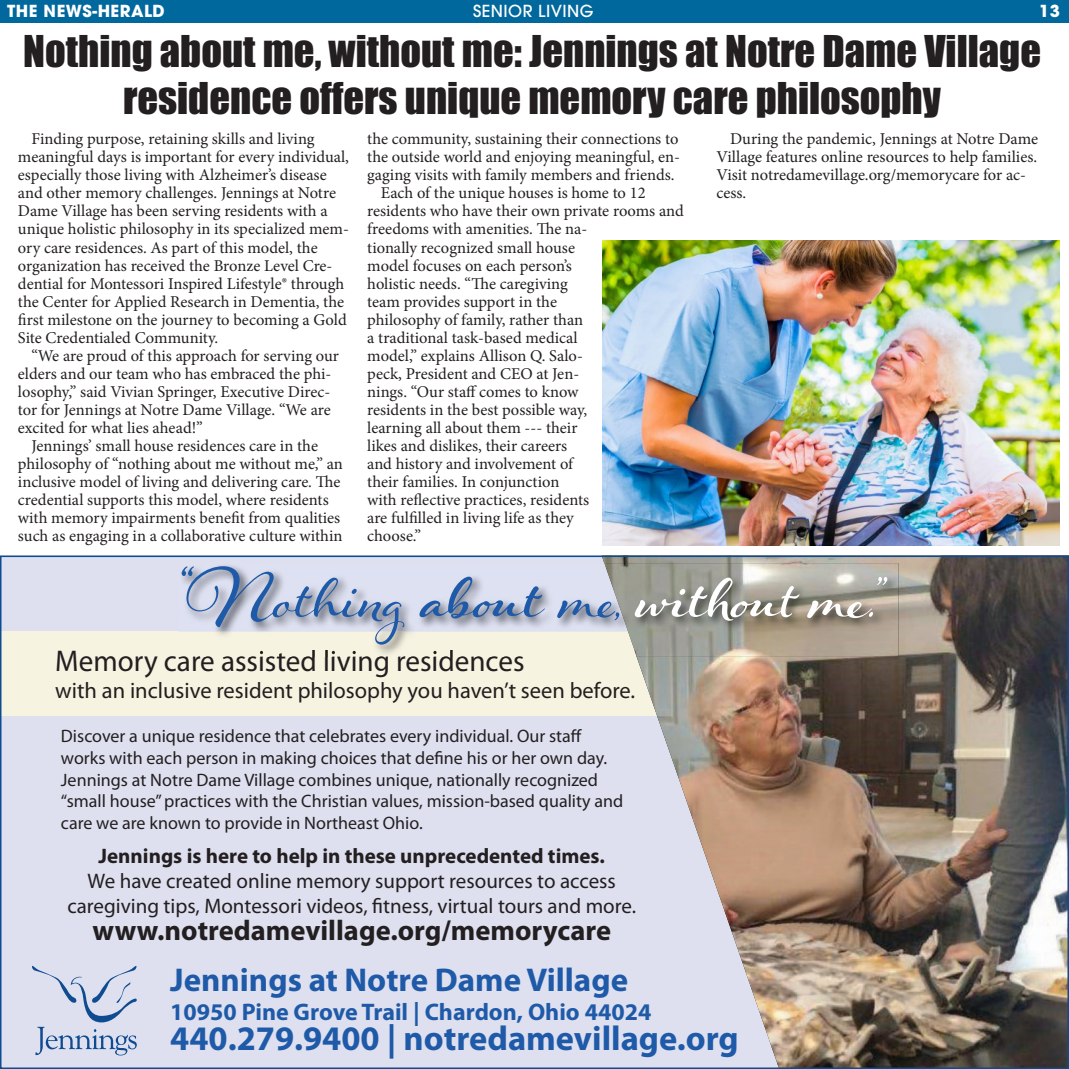
<style>
.page{position:relative;width:1069px;height:1069px;background:#fff}
.page>*{position:absolute;margin:0;border:0;box-sizing:border-box;transform-origin:0 0}
.t1{font:40.5px/46.5px "Impact";color:#231f20;text-align:center}
.t2{font:700 34.5px "Myriad Pro";color:#1f5aa8}
.t3{font:700 33px "Myriad Pro";color:#1f5aa8}
.t4{font:30px "Myriad Pro";color:#231f20}
.t5{font:700 28.5px "Myriad Pro";color:#231f20}
.t6{font:700 24px "Myriad Pro";color:#1f5aa8}
.t7{font:22.5px "Myriad Pro";color:#231f20}
.t8{font:21px/25.2px "Myriad Pro";color:#231f20;text-align:center}
.t9{font:700 21px "Myriad Pro";color:#231f20}
.t10{font:18px/21.6px "Myriad Pro";color:#231f20}
.t11{font:16.5px/18px "Minion Pro";color:#231f20}
.t12{font:700 16.5px "Avant Garde";letter-spacing:.03em;color:#fff}
.t13{font:500 16.5px "Avant Garde";letter-spacing:.03em;color:#fff}
</style>
<div class="page">
<div style="left:0;top:0;width:1068px;height:22px;background:#00689c"></div>
<img style="left:602px;top:240px;width:457px;height:305px">
<div style="left:0;top:555px;width:1068px;height:513px;background:#dee0f0"></div>
<div style="left:0;top:631px;width:722px;height:85px;background:#f7f3e1"></div>
<img style="left:602px;top:558px;width:463px;height:507px">
<img style="left:224px;top:563px;width:380px;height:68px">
<img style="left:179px;top:631px;width:425px;height:25px">
<svg style="left:179px;top:649px;width:344px;height:7px"></svg>
<img style="left:604px;top:563px;width:294px;height:93px">
<svg style="left:181px;top:566px;width:223px;height:78px"></svg>
<svg style="left:419px;top:576px;width:126px;height:42px"></svg>
<svg style="left:557px;top:599px;width:62px;height:21px"></svg>
<svg style="left:634px;top:576px;width:253px;height:44px;background:#a9a89f"></svg>
<svg style="left:32px;top:966px;width:105px;height:89px"></svg>
<p class="t12" style="left:7px;top:5px;width:159px">THE NEWS-HERALD</p>
<p class="t13" style="left:473px;top:1px;width:122px">SENIOR LIVING</p>
<p class="t12" style="left:1038px;top:5px;width:22px">13</p>
<h1 class="t1" style="left:23px;top:34px;width:1019px">Nothing about me, without me: Jennings at Notre Dame Village residence offers unique memory care philosophy</h1>
<p class="t11" style="left:18px;top:132px;width:332px;text-indent:13px">Finding purpose, retaining skills and living meaningful days is important for every individual, especially those living with Alzheimer’s disease and other memory challenges. Jennings at Notre Dame Village has been serving residents with a unique holistic philosophy in its specialized mem&shy;ory care residences. As part of this model, the organization has received the Bronze Level Cre&shy;dential for Montessori Inspired Lifestyle® through the Center for Applied Research in Dementia, the first milestone on the journey to becoming a Gold Site Credentialed Community.</p>
<p class="t11" style="left:18px;top:348px;width:322px;text-indent:13px">“We are proud of this approach for serving our elders and our team who has embraced the phi&shy;losophy,” said Vivian Springer, Executive Direc&shy;tor for Jennings at Notre Dame Village. “We are excited for what lies ahead!”</p>
<p class="t11" style="left:18px;top:438px;width:326px;text-indent:13px">Jennings’ small house residences care in the philosophy of “nothing about me without me,” an inclusive model of living and delivering care. The credential supports this model, where residents with memory impairments benefit from qualities such as engaging in a collaborative culture within</p>
<p class="t11" style="left:367px;top:132px;width:312px">the community, sustaining their connections to</p>
<p class="t11" style="left:367px;top:150px;width:314px">the outside world and enjoying meaningful, en-</p>
<p class="t11" style="left:367px;top:168px;width:309px">gaging visits with family members and friends.</p>
<p class="t11" style="left:380px;top:186px;width:266px">Each of the unique houses is home to 12</p>
<p class="t11" style="left:367px;top:204px;width:318px">residents who have their own private rooms and</p>
<p class="t11" style="left:367px;top:222px;width:221px">freedoms with amenities. The na-</p>
<p class="t11" style="left:367px;top:240px;width:209px">tionally recognized small house</p>
<p class="t11" style="left:367px;top:258px;width:206px">model focuses on each person’s</p>
<p class="t11" style="left:367px;top:276px;width:202px">holistic needs. “The caregiving</p>
<p class="t11" style="left:367px;top:294px;width:191px">team provides support in the</p>
<p class="t11" style="left:367px;top:312px;width:217px">philosophy of family, rather than</p>
<p class="t11" style="left:367px;top:330px;width:212px">a traditional task-based medical</p>
<p class="t11" style="left:367px;top:348px;width:217px">model,” explains Allison Q. Salo-</p>
<p class="t11" style="left:367px;top:366px;width:213px">peck, President and CEO at Jen-</p>
<p class="t11" style="left:367px;top:384px;width:213px">nings. “Our staff comes to know</p>
<p class="t11" style="left:367px;top:402px;width:221px">residents in the best possible way,</p>
<p class="t11" style="left:367px;top:420px;width:212px">learning all about them --- their</p>
<p class="t11" style="left:367px;top:438px;width:201px">likes and dislikes, their careers</p>
<p class="t11" style="left:367px;top:456px;width:207px">and history and involvement of</p>
<p class="t11" style="left:367px;top:474px;width:194px">their families. In conjunction</p>
<p class="t11" style="left:367px;top:492px;width:223px">with reflective practices, residents</p>
<p class="t11" style="left:367px;top:510px;width:208px">are fulfilled in living life as they</p>
<p class="t11" style="left:367px;top:528px;width:55px">choose.”</p>
<p class="t11" style="left:716px;top:132px;width:323px;text-indent:14px">During the pandemic, Jennings at Notre Dame Village features online resources to help families.<br>Visit notredamevillage.org/memorycare for ac&shy;cess.</p>
<h3 class="t4" style="left:55px;top:650px;width:470px">Memory care assisted living residences</h3>
<h3 class="t7" style="left:55px;top:682px;width:581px">with an inclusive resident philosophy you haven’t seen before.</h3>
<p class="t10" style="left:61px;top:727px;width:563px">Discover a unique residence that celebrates every individual. Our staff works with each person in making choices that define his or her own day.<br>Jennings at Notre Dame Village combines unique, nationally recognized “small house”practices with the Christian values, mission-based quality and care we are known to provide in Northeast Ohio.</p>
<p class="t9" style="left:99px;top:848px;width:507px">Jennings is here to help in these unprecedented times.</p>
<p class="t8" style="left:67px;top:870px;width:570px">We have created online memory support resources to access caregiving tips, Montessori videos, fitness, virtual tours and more.</p>
<h3 class="t5" style="left:92px;top:920px;width:520px">www.notredamevillage.org/memorycare</h3>
<h3 class="t3" style="left:170px;top:968px;width:459px">Jennings at Notre Dame Village</h3>
<h3 class="t6" style="left:170px;top:1003px;width:482px">10950 Pine Grove Trail | Chardon, Ohio 44024</h3>
<h2 class="t2" style="left:170px;top:1026px;width:570px">440.279.9400 | notredamevillage.org</h2>
</div>
